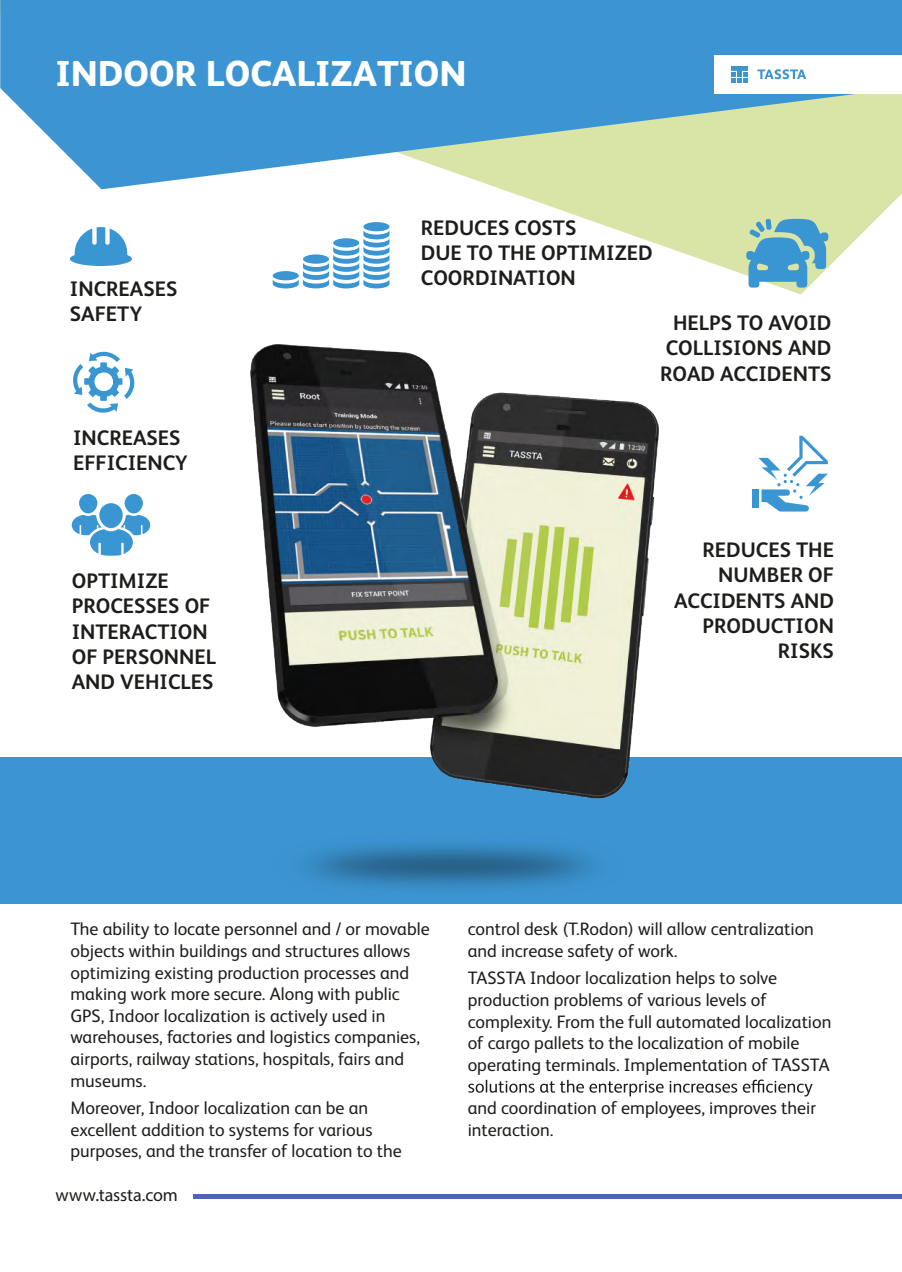
<style>
.page{position:relative;width:902px;height:1272px;background:#fff}
.page>*{position:absolute;margin:0;border:0;box-sizing:border-box;transform-origin:0 0}
.t1{font:800 36px "FS Albert Pro";color:#fff}
.t2{font:700 21px/25.2px "FS Albert Pro";color:#1d1d1b}
.t3{font:18px/21.6px "FS Albert Pro";color:#1d1d1b}
.t4{font:18px "Myriad Pro";color:#1d1d1b}
</style>
<div class="page">
<svg style="left:101px;top:189px;width:800px;height:105px"></svg>
<svg style="left:0;top:0;width:901px;height:189px;background:#6aaccc"></svg>
<div style="left:714px;top:55px;width:187px;height:39px;background:#fff"></div>
<svg style="left:757px;top:69px;width:49px;height:10px"></svg>
<svg style="left:731px;top:66px;width:17px;height:17px"></svg>
<div style="left:0;top:757px;width:901px;height:146px;background:#3c95d2"></div>
<svg style="left:468px;top:1079px;width:344px;height:17px"></svg>
<svg style="left:73px;top:351px;width:62px;height:62px"></svg>
<svg style="left:70px;top:227px;width:62px;height:39px"></svg>
<svg style="left:746px;top:219px;width:82px;height:68px;background:#74b2c7"></svg>
<div style="left:363px;top:222px;width:26px;height:9px;background:#3a96d3;border-radius:50%"></div>
<svg style="left:273px;top:230px;width:116px;height:58px"></svg>
<div style="left:79px;top:494px;width:18px;height:19px;background:#3a96d3;border-radius:50%"></div>
<div style="left:125px;top:494px;width:18px;height:19px;background:#3a96d3;border-radius:50%"></div>
<div style="left:99px;top:503px;width:24px;height:25px;background:#3a96d3;border-radius:50%"></div>
<svg style="left:72px;top:515px;width:78px;height:40px"></svg>
<div style="left:752px;top:489px;width:6px;height:19px;background:#3a96d3"></div>
<svg style="left:758px;top:436px;width:69px;height:75px"></svg>
<hr style="left:193px;top:1194px;width:708px;height:4px;background:#4c67af">
<img style="left:250px;top:344px;width:408px;height:544px">
<h1 class="t1" style="left:55px;top:46px;width:413px">INDOOR LOCALIZATION</h1>
<p class="t2" style="left:70px;top:275px;width:109px">INCREASES<br>SAFETY</p>
<p class="t2" style="left:73px;top:424px;width:116px">INCREASES<br>EFFICIENCY</p>
<p class="t2" style="left:72px;top:567px;width:146px">OPTIMIZE<br>PROCESSES OF<br>INTERACTION<br>OF PERSONNEL<br>AND VEHICLES</p>
<p class="t2" style="left:421px;top:214px;width:233px">REDUCES COSTS<br>DUE TO THE OPTIMIZED<br>COORDINATION</p>
<p class="t2" style="left:660px;top:309px;width:173px;text-align:justify;text-indent:13px">HELPS TO AVOID COLLISIONS AND ROAD ACCIDENTS</p>
<p class="t2" style="left:674px;top:536px;width:161px;text-align:right">REDUCES THE<br>NUMBER OF<br>ACCIDENTS AND<br>PRODUCTION<br>RISKS</p>
<p class="t3" style="left:70px;top:916px;width:361px">The ability to locate personnel and / or movable objects within buildings and structures allows optimizing existing production processes and making work more secure. Along with public GPS, Indoor localization is actively used in warehouses, factories and logistics companies, airports, railway stations, hospitals, fairs and museums.</p>
<p class="t3" style="left:70px;top:1095px;width:333px">Moreover, Indoor localization can be an excellent addition to systems for various purposes, and the transfer of location to the</p>
<p class="t4" style="left:56px;top:1183px;width:124px">www.tassta.com</p>
<p class="t3" style="left:467px;top:916px;width:348px">control desk (T.Rodon) will allow centralization and increase safety of work.</p>
<p class="t3" style="left:467px;top:966px;width:365px">TASSTA Indoor localization helps to solve production problems of various levels of complexity. From the full automated localization of cargo pallets to the localization of mobile operating terminals. Implementation of TASSTA</p>
<p class="t3" style="left:467px;top:1095px;width:350px">and coordination of employees, improves their interaction.</p>
</div>
